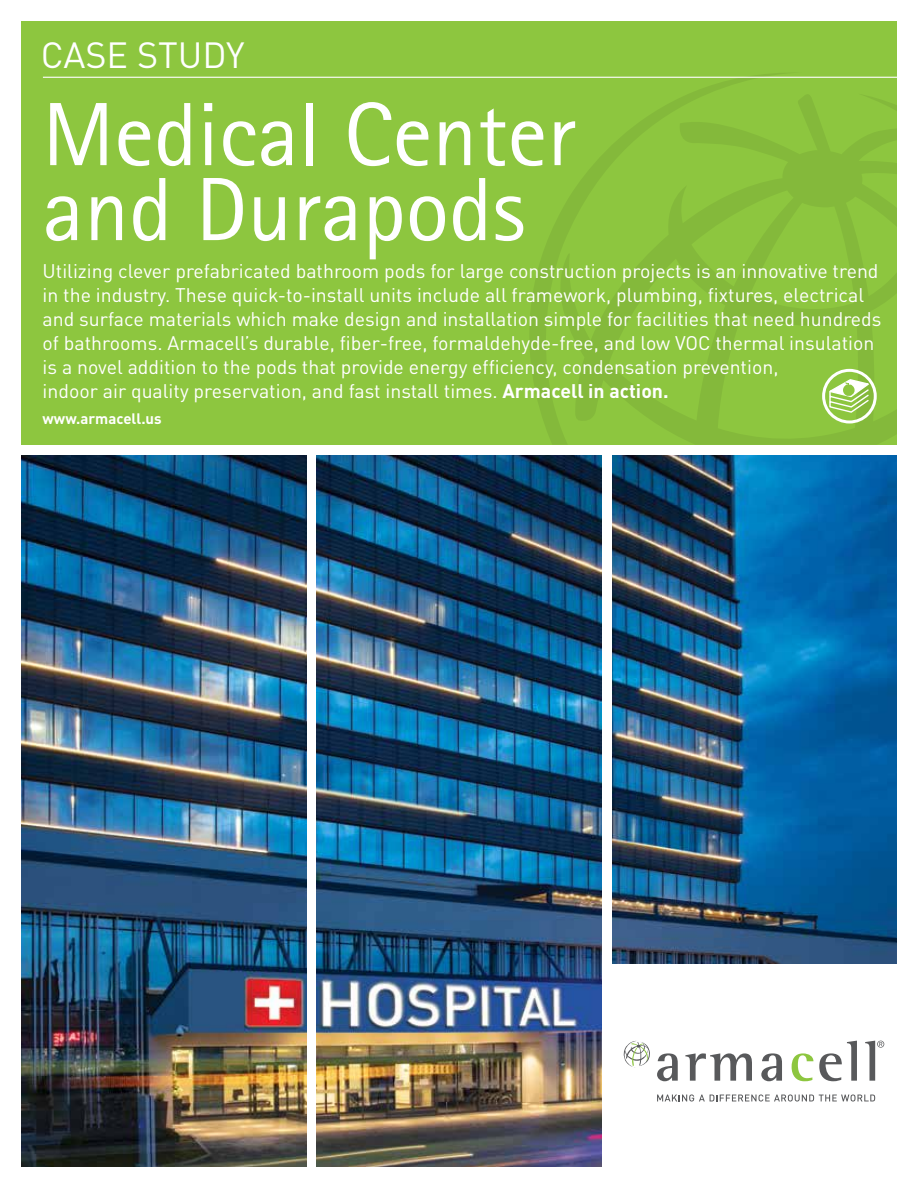
<style>
.page{position:relative;width:918px;height:1188px;background:#fff}
.page>*{position:absolute;margin:0;border:0;box-sizing:border-box;transform-origin:0 0}
.t1{font:90px/75px "Rotis Sans Serif Pro";color:#fff}
.t2{font:36px "DIN Pro";color:#fff}
.t3{font:19.5px/24px "DIN Pro";color:#fff}
.t4{font:700 15px "DIN Pro";color:#fff}
.s1{font-weight:700}
</style>
<div class="page">
<svg style="left:657px;top:1053px;width:21px;height:28px"></svg>
<svg style="left:685px;top:1053px;width:67px;height:28px"></svg>
<svg style="left:761px;top:1053px;width:21px;height:28px"></svg>
<svg style="left:792px;top:1053px;width:21px;height:28px"></svg>
<svg style="left:819px;top:1041px;width:38px;height:40px"></svg>
<svg style="left:865px;top:1041px;width:19px;height:40px"></svg>
<svg style="left:623px;top:1041px;width:27px;height:27px"></svg>
<svg style="left:657px;top:1094px;width:218px;height:8px"></svg>
<img style="left:21px;top:455px;width:285px;height:712px">
<img style="left:316px;top:455px;width:285px;height:712px">
<img style="left:612px;top:455px;width:285px;height:509px">
<div style="left:21px;top:21px;width:876px;height:424px;background:#8dc63f"></div>
<svg style="left:519px;top:73px;width:284px;height:362px"></svg>
<svg style="left:549px;top:91px;width:348px;height:353px"></svg>
<hr style="left:43px;top:77px;width:861px;height:1px;background:#fff">
<svg style="left:822px;top:369px;width:55px;height:54px"></svg>
<h2 class="t2" style="left:41px;top:27px;width:205px">CASE STUDY</h2>
<h1 class="t1" style="left:43px;top:98px;width:535px">Medical Center and Durapods</h1>
<p class="t3" style="left:43px;top:257px;width:841px">Utilizing clever prefabricated bathroom pods for large construction projects is an innovative trend in the industry. These quick-to-install units include all framework, plumbing, fixtures, electrical and surface materials which make design and installation simple for facilities that need hundreds of bathrooms. Armacell’s durable, fiber-free, formaldehyde-free, and low VOC thermal insulation is a novel addition to the pods that provide energy efficiency, condensation prevention,<br>indoor air quality preservation, and fast install times. <span class="s1">Armacell in action.</span></p>
<p class="t4" style="left:43px;top:406px;width:121px">www.armacell.us</p>
</div>
